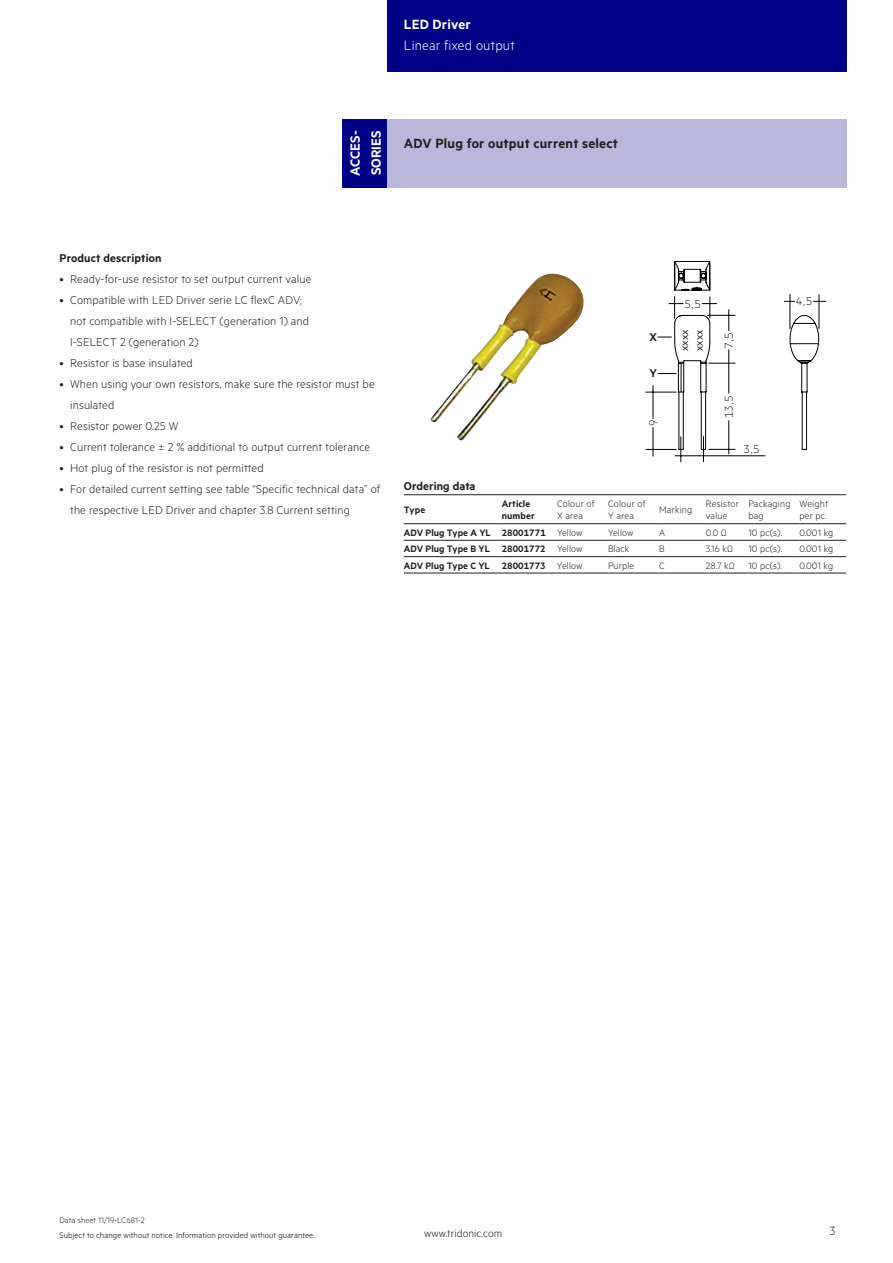
<style>
.page{position:relative;width:893px;height:1263px;background:#fff}
.page>*{position:absolute;margin:0;border:0;box-sizing:border-box;transform-origin:0 0}
.t1{font:15px "Tridonic Metric Print Semi";letter-spacing:.015em;color:#231f20}
.t2{font:15px/21.3px "Tridonic Metric Print Semi";letter-spacing:.005em;color:#fff}
.t3{font:15px "Tridonic Metric Print Light";letter-spacing:.015em;color:#fff}
.t4{font:13.5px "Tridonic Metric Print Light";color:#231f20}
.t5{font:12.75px/21px "Tridonic Metric Print Light";letter-spacing:.01em;color:#231f20}
.t6{font:12.75px "Tridonic Metric Print Semi";letter-spacing:.01em;color:#231f20}
.t7{font:12px "Tridonic Metric Print Light";letter-spacing:.005em;color:#231f20}
.t8{font:12px/14.4px "Tridonic Metric Print Regular";color:#231f20}
.t9{font:10.5px/12.6px "Tridonic Metric Print Light";letter-spacing:.02em;color:#231f20}
.t10{font:10.5px/12.6px "Tridonic Metric Print Semi";letter-spacing:.005em;color:#231f20}
.t11{font:9px "Tridonic Metric Print Light";letter-spacing:.01em;color:#000}
.t12{font:9px "Tridonic Metric Print Light";letter-spacing:.005em;color:#231f20}
.s1{font-family:"Tridonic Metric Print Light"}
</style>
<div class="page">
<div style="left:387px;top:0;width:459px;height:72px;background:#000087"></div>
<div style="left:387px;top:119px;width:459px;height:68px;background:#bbb7da"></div>
<div style="left:342px;top:119px;width:45px;height:68px;background:#000087"></div>
<img style="left:431px;top:274px;width:153px;height:167px">
<hr style="left:675px;top:455px;width:90px;height:1px;background:#000001">
<hr style="left:728px;top:421px;width:1px;height:33px;background:#000001">
<hr style="left:646px;top:392px;width:30px;height:1px;background:#000001">
<hr style="left:646px;top:449px;width:30px;height:1px;background:#000001">
<hr style="left:653px;top:386px;width:1px;height:33px;background:#000001">
<svg style="left:653px;top:427px;width:1px;height:29px"></svg>
<svg style="left:679px;top:437px;width:4px;height:25px"></svg>
<svg style="left:701px;top:436px;width:34px;height:26px"></svg>
<hr style="left:678px;top:392px;width:1px;height:57px;background:#000">
<hr style="left:683px;top:392px;width:1px;height:57px;background:#000">
<hr style="left:701px;top:392px;width:1px;height:57px;background:#000">
<hr style="left:705px;top:392px;width:1px;height:57px;background:#000">
<hr style="left:802px;top:392px;width:1px;height:57px;background:#000">
<hr style="left:806px;top:392px;width:1px;height:57px;background:#000">
<svg style="left:658px;top:261px;width:168px;height:132px"></svg>
<svg style="left:404px;top:524px;width:442px;height:49px"></svg>
<hr style="left:404px;top:523px;width:98px;height:1px;background:#231f20">
<hr style="left:502px;top:523px;width:55px;height:1px;background:#231f20">
<hr style="left:557px;top:523px;width:51px;height:1px;background:#231f20">
<hr style="left:608px;top:523px;width:51px;height:1px;background:#231f20">
<hr style="left:659px;top:523px;width:47px;height:1px;background:#231f20">
<hr style="left:706px;top:523px;width:42px;height:1px;background:#231f20">
<hr style="left:748px;top:523px;width:51px;height:1px;background:#231f20">
<hr style="left:799px;top:523px;width:47px;height:1px;background:#231f20">
<hr style="left:404px;top:494px;width:98px;height:1px;background:#231f20">
<hr style="left:502px;top:494px;width:55px;height:1px;background:#231f20">
<hr style="left:557px;top:494px;width:51px;height:1px;background:#231f20">
<hr style="left:608px;top:494px;width:51px;height:1px;background:#231f20">
<hr style="left:659px;top:494px;width:47px;height:1px;background:#231f20">
<hr style="left:706px;top:494px;width:42px;height:1px;background:#231f20">
<hr style="left:748px;top:494px;width:51px;height:1px;background:#231f20">
<hr style="left:799px;top:494px;width:47px;height:1px;background:#231f20">
<hr style="left:404px;top:540px;width:98px;height:1px;background:#231f20">
<hr style="left:502px;top:540px;width:55px;height:1px;background:#231f20">
<hr style="left:557px;top:540px;width:51px;height:1px;background:#231f20">
<hr style="left:608px;top:540px;width:51px;height:1px;background:#231f20">
<hr style="left:659px;top:540px;width:47px;height:1px;background:#231f20">
<hr style="left:706px;top:540px;width:42px;height:1px;background:#231f20">
<hr style="left:748px;top:540px;width:51px;height:1px;background:#231f20">
<hr style="left:799px;top:540px;width:47px;height:1px;background:#231f20">
<hr style="left:404px;top:556px;width:98px;height:1px;background:#231f20">
<hr style="left:502px;top:556px;width:55px;height:1px;background:#231f20">
<hr style="left:557px;top:556px;width:51px;height:1px;background:#231f20">
<hr style="left:608px;top:556px;width:51px;height:1px;background:#231f20">
<hr style="left:659px;top:556px;width:47px;height:1px;background:#231f20">
<hr style="left:748px;top:556px;width:51px;height:1px;background:#231f20">
<hr style="left:799px;top:556px;width:47px;height:1px;background:#231f20">
<hr style="left:706px;top:556px;width:42px;height:1px;background:#231f20">
<hr style="left:404px;top:573px;width:98px;height:1px;background:#231f20">
<hr style="left:502px;top:573px;width:55px;height:1px;background:#231f20">
<hr style="left:557px;top:573px;width:51px;height:1px;background:#231f20">
<hr style="left:608px;top:573px;width:51px;height:1px;background:#231f20">
<hr style="left:659px;top:573px;width:47px;height:1px;background:#231f20">
<hr style="left:706px;top:573px;width:42px;height:1px;background:#231f20">
<hr style="left:748px;top:573px;width:51px;height:1px;background:#231f20">
<hr style="left:799px;top:573px;width:47px;height:1px;background:#231f20">
<p class="t2" style="left:404px;top:13px;width:68px">LED Driver</p>
<p class="t3" style="left:404px;top:37px;width:112px">Linear fixed output</p>
<p class="t2" style="left:344px;top:176px;width:47px;rotate:-90deg">ACCES-<br>SORIES</p>
<p class="t1" style="left:404px;top:134px;width:215px">ADV Plug for output current select</p>
<p class="t6" style="left:60px;top:250px;width:104px">Product description</p>
<p class="t5" style="left:60px;top:268px;width:253px">• Ready-for-use resistor to set output current value</p>
<p class="t5" style="left:70px;top:289px;width:241px;text-indent:-11px">• Compatible with LED Driver serie LC flexC ADV; not compatible with I-SELECT (generation 1) and<br>I-SELECT 2 (generation 2)</p>
<p class="t5" style="left:60px;top:352px;width:135px">• Resistor is base insulated</p>
<p class="t5" style="left:70px;top:373px;width:306px;text-indent:-11px">• When using your own resistors, make sure the resistor must be insulated</p>
<p class="t5" style="left:60px;top:415px;width:120px">• Resistor power 0.25 W</p>
<p class="t5" style="left:60px;top:436px;width:312px">• Current tolerance ± 2 % additional to output current tolerance</p>
<p class="t5" style="left:60px;top:457px;width:206px">• Hot plug of the resistor is not permitted</p>
<p class="t5" style="left:70px;top:478px;width:311px;text-indent:-11px">• For detailed current setting see table “Specific technical data” of the respective LED Driver and chapter 3.8 Current setting</p>
<p class="t6" style="left:649px;top:329px;width:9px">X</p>
<p class="t6" style="left:649px;top:366px;width:9px">Y</p>
<p class="t5" style="left:642px;top:426px;width:8px;rotate:-90deg">9</p>
<p class="t5" style="left:684px;top:293px;width:18px">5,5</p>
<p class="t5" style="left:796px;top:290px;width:18px">4,5</p>
<p class="t5" style="left:718px;top:349px;width:18px;rotate:-90deg">7,5</p>
<p class="t8" style="left:677px;top:351px;width:23px;rotate:-90deg">xxxx xxxx</p>
<p class="t5" style="left:718px;top:418px;width:25px;rotate:-90deg">13,5</p>
<p class="t5" style="left:743px;top:438px;width:18px">3,5</p>
<p class="t6" style="left:404px;top:479px;width:73px">Ordering data</p>
<p class="t10" style="left:404px;top:503px;width:23px">Type</p>
<p class="t10" style="left:502px;top:497px;width:34px">Article number</p>
<p class="t9" style="left:557px;top:497px;width:39px">Colour of<br>X area</p>
<p class="t9" style="left:608px;top:497px;width:39px">Colour of<br>Y area</p>
<p class="t9" style="left:659px;top:503px;width:35px">Marking</p>
<p class="t9" style="left:706px;top:497px;width:35px">Resistor value</p>
<p class="t9" style="left:748px;top:497px;width:44px">Packaging bag</p>
<p class="t9" style="left:799px;top:497px;width:30px">Weight per pc.</p>
<p class="t10" style="left:404px;top:526px;width:180px">ADV Plug Type A YL 28001771 <span class="s1">Yellow</span></p>
<p class="t9" style="left:608px;top:526px;width:27px">Yellow</p>
<p class="t9" style="left:659px;top:526px;width:8px">A</p>
<p class="t9" style="left:706px;top:526px;width:21px">0.0 Ω</p>
<p class="t9" style="left:748px;top:526px;width:35px">10 pc(s).</p>
<p class="t9" style="left:799px;top:526px;width:35px">0.001 kg</p>
<p class="t10" style="left:404px;top:542px;width:180px">ADV Plug Type B YL 28001772 <span class="s1">Yellow</span></p>
<p class="t9" style="left:608px;top:542px;width:23px">Black</p>
<p class="t9" style="left:659px;top:542px;width:7px">B</p>
<p class="t9" style="left:706px;top:542px;width:28px">3.16 kΩ</p>
<p class="t9" style="left:748px;top:542px;width:35px">10 pc(s).</p>
<p class="t9" style="left:799px;top:542px;width:35px">0.001 kg</p>
<p class="t10" style="left:404px;top:559px;width:180px">ADV Plug Type C YL 28001773 <span class="s1">Yellow</span></p>
<p class="t9" style="left:608px;top:559px;width:28px">Purple</p>
<p class="t9" style="left:659px;top:559px;width:7px">C</p>
<p class="t9" style="left:706px;top:559px;width:29px">28.7 kΩ</p>
<p class="t9" style="left:748px;top:559px;width:35px">10 pc(s).</p>
<p class="t9" style="left:799px;top:559px;width:35px">0.001 kg</p>
<p class="t12" style="left:60px;top:1215px;width:87px">Data sheet 11/19-LC681-2</p>
<p class="t11" style="left:60px;top:1229px;width:257px">Subject to change without notice. Information provided without guarantee.</p>
<p class="t7" style="left:424px;top:1227px;width:80px">www.tridonic.com</p>
<p class="t4" style="left:829px;top:1223px;width:7px">3</p>
</div>
